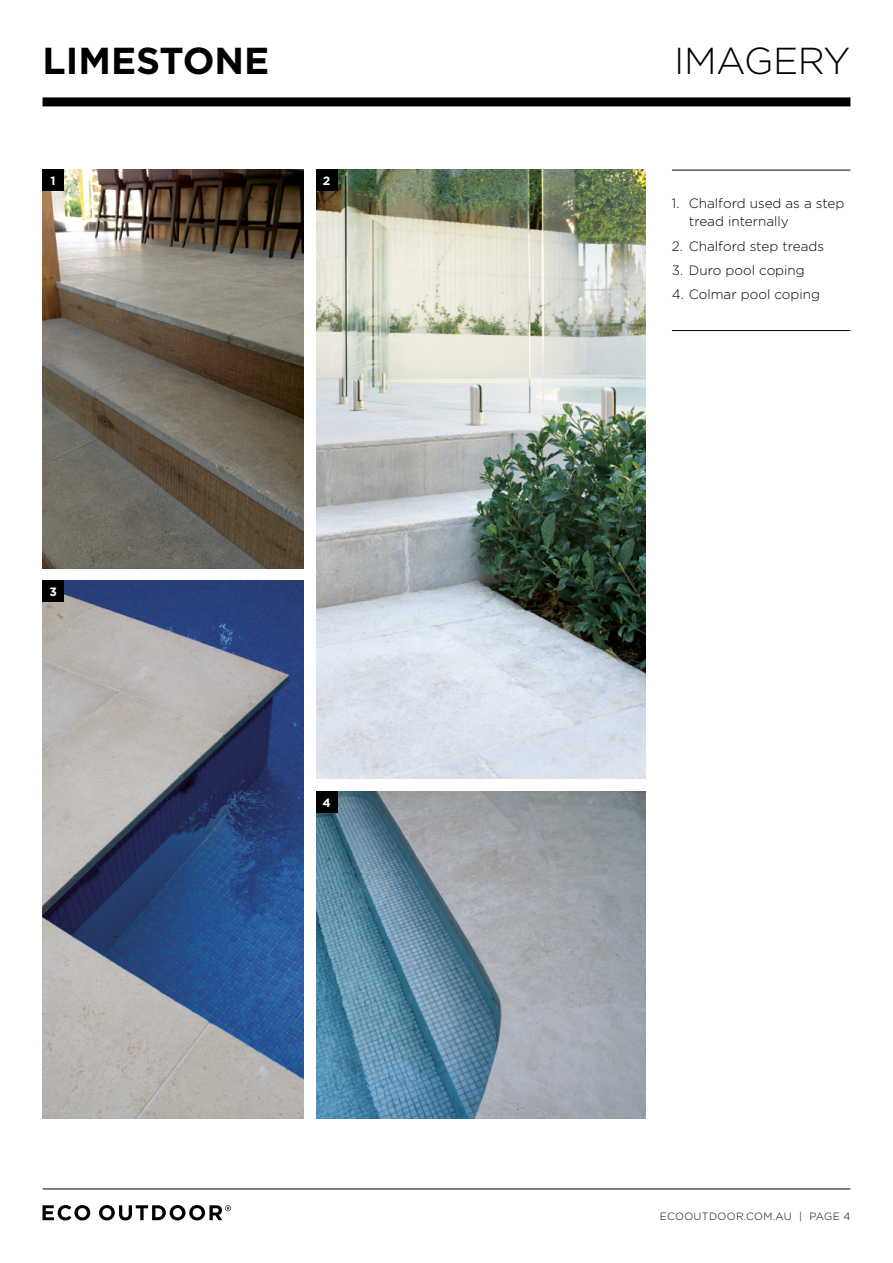
<style>
.page{position:relative;width:893px;height:1263px;background:#fff}
.page>*{position:absolute;margin:0;border:0;box-sizing:border-box;transform-origin:0 0}
.t1{font:700 37.5px "Gotham";color:#000}
.t2{font:300 37.5px "Gotham";letter-spacing:-.01em;color:#000}
.t3{font:300 13.5px/18px "Gotham";color:#000}
.t4{font:700 12px "Gotham";color:#fff}
.t5{font:300 10.5px "Gotham";letter-spacing:.03em;color:#000}
</style>
<div class="page">
<hr style="left:43px;top:1188px;width:807px;height:1px;background:#000">
<svg style="left:43px;top:1205px;width:47px;height:15px"></svg>
<svg style="left:99px;top:1205px;width:132px;height:15px"></svg>
<div style="left:43px;top:97px;width:807px;height:9px;background:#000"></div>
<img style="left:316px;top:792px;width:329px;height:326px">
<img style="left:43px;top:580px;width:260px;height:538px">
<img style="left:316px;top:170px;width:329px;height:608px">
<img style="left:43px;top:170px;width:260px;height:398px">
<div style="left:43px;top:170px;width:21px;height:21px;background:#000"></div>
<div style="left:316px;top:170px;width:21px;height:21px;background:#000"></div>
<div style="left:43px;top:580px;width:21px;height:22px;background:#000"></div>
<div style="left:316px;top:792px;width:21px;height:21px;background:#000"></div>
<hr style="left:672px;top:330px;width:178px;height:1px;background:#000">
<hr style="left:672px;top:170px;width:178px;height:1px;background:#000">
<h1 class="t1" style="left:43px;top:39px;width:228px">LIMESTONE</h1>
<h1 class="t2" style="left:674px;top:40px;width:178px">IMAGERY</h1>
<p class="t4" style="left:51px;top:174px;width:7px">1</p>
<p class="t4" style="left:323px;top:174px;width:9px">2</p>
<p class="t4" style="left:49px;top:584px;width:9px">3</p>
<p class="t4" style="left:323px;top:796px;width:10px">4</p>
<p class="t3" style="left:689px;top:194px;width:157px;text-indent:-17px">1. Chalford used as a step tread internally</p>
<p class="t3" style="left:672px;top:237px;width:154px">2. Chalford step treads</p>
<p class="t3" style="left:672px;top:261px;width:134px">3. Duro pool coping</p>
<p class="t3" style="left:672px;top:285px;width:150px">4. Colmar pool coping</p>
<p class="t5" style="left:660px;top:1210px;width:192px">ECOOUTDOOR.COM.AU | PAGE 4</p>
</div>
